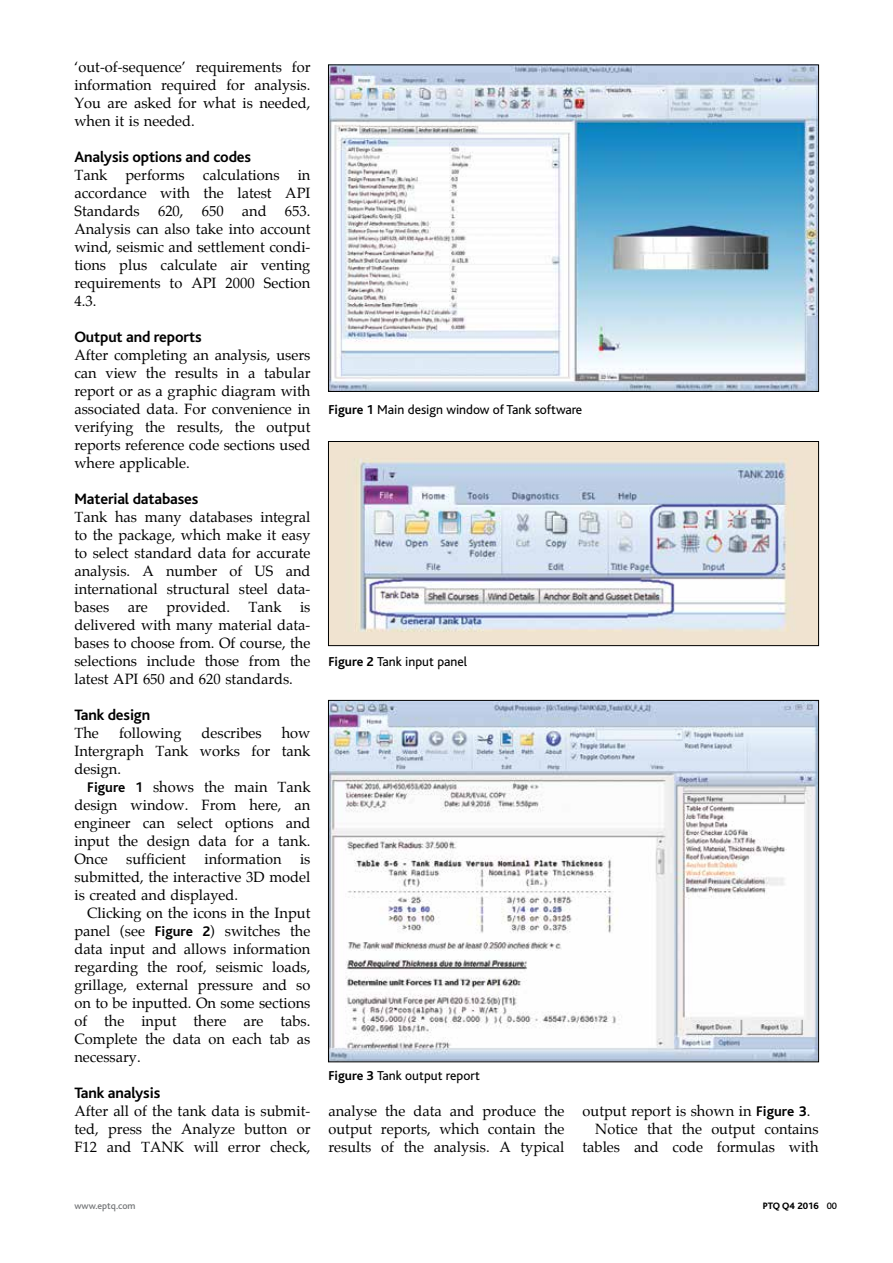
<style>
.page{position:relative;width:893px;height:1263px;background:#fff}
.page>*{position:absolute;margin:0;border:0;box-sizing:border-box;transform-origin:0 0}
.t1{font:700 15.75px "Bliss";letter-spacing:-.01em;color:#000}
.t2{font:14.7px/18px "Palatino";color:#000;text-align:justify}
.t3{font:13.5px "Bliss";color:#000}
.t4{font:500 9.75px "Bliss";color:#757779}
.t5{font:800 9.75px "Bliss";color:#000}
.s1{font-family:"Bliss";font-weight:700}
.s2{font-weight:700}
.s3{font-weight:500}
</style>
<div class="page">
<img style="left:330px;top:67px;width:487px;height:323px">
<div style="left:328px;top:65px;width:491px;height:327px;border:1px solid #000"></div>
<img style="left:330px;top:443px;width:487px;height:201px">
<div style="left:328px;top:441px;width:491px;height:205px;border:1px solid #000"></div>
<img style="left:330px;top:702px;width:487px;height:358px">
<p class="t2" style="left:74px;top:59px;width:238px">‘out-of-sequence’ requirements for information required for analysis.<br>You are asked for what is needed, when it is needed.</p>
<p class="t1" style="left:74px;top:149px;width:178px">Analysis options and codes</p>
<p class="t2" style="left:74px;top:167px;width:238px">Tank performs calculations in accordance with the latest API Standards 620, 650 and 653.<br>Analysis can also take into account wind, seismic and settlement condi&shy;tions plus calculate air venting requirements to API 2000 Section 4.3.</p>
<p class="t1" style="left:74px;top:329px;width:129px">Output and reports</p>
<p class="t2" style="left:74px;top:347px;width:238px">After completing an analysis, users can view the results in a tabular report or as a graphic diagram with associated data. For convenience in verifying the results, the output reports reference code sections used where applicable.</p>
<p class="t1" style="left:74px;top:491px;width:126px">Material databases</p>
<p class="t2" style="left:74px;top:509px;width:238px">Tank has many databases integral to the package, which make it easy to select standard data for accurate analysis. A number of US and international structural steel data&shy;bases</p>
<p class="t2" style="left:128px;top:599px;width:22px">are</p>
<p class="t2" style="left:166px;top:599px;width:65px">provided.</p>
<p class="t2" style="left:249px;top:599px;width:34px">Tank</p>
<p class="t2" style="left:74px;top:599px;width:238px;text-indent:226px">is delivered with many material data&shy;bases to choose from. Of course, the selections include those from the latest API 650 and 620 standards.</p>
<p class="t1" style="left:74px;top:707px;width:77px">Tank design</p>
<p class="t2" style="left:74px;top:725px;width:26px">The</p>
<p class="t2" style="left:119px;top:725px;width:64px">following</p>
<p class="t2" style="left:202px;top:725px;width:61px">describes</p>
<p class="t2" style="left:74px;top:725px;width:238px;text-indent:207px">how Intergraph Tank works for tank design.</p>
<p class="t2" style="left:74px;top:779px;width:238px;text-indent:13px"><span class="s1">Figure 1</span> shows the main Tank design window. From here, an engineer can select options and input the design data for a tank.<br>Once</p>
<p class="t2" style="left:126px;top:851px;width:61px">sufficient</p>
<p class="t2" style="left:204px;top:851px;width:79px">information</p>
<p class="t2" style="left:74px;top:851px;width:238px;text-indent:226px">is submitted, the interactive 3D model is created and displayed.</p>
<p class="t2" style="left:74px;top:905px;width:238px;text-indent:13px">Clicking on the icons in the Input panel (see <span class="s1">Figure 2</span>) switches the data input and allows information regarding the roof, seismic loads, grillage, external pressure and so on to be inputted. On some sections of the input there are tabs.<br>Complete the data on each tab as necessary.</p>
<p class="t1" style="left:74px;top:1085px;width:87px">Tank analysis</p>
<p class="t2" style="left:74px;top:1103px;width:238px">After all of the tank data is submit&shy;ted, press the Analyze button or F12 and TANK will error check,</p>
<p class="t3" style="left:328px;top:402px;width:255px"><span class="s2">Figure 1</span> Main design window of Tank software</p>
<p class="t3" style="left:328px;top:654px;width:140px"><span class="s2">Figure 2</span> Tank input panel</p>
<p class="t3" style="left:328px;top:1068px;width:153px"><span class="s2">Figure 3</span> Tank output report</p>
<p class="t2" style="left:328px;top:1103px;width:238px">analyse the data and produce the output reports, which contain the results of the analysis. A typical</p>
<p class="t2" style="left:582px;top:1103px;width:229px">output report is shown in <span class="s1">Figure 3</span>.</p>
<p class="t2" style="left:595px;top:1121px;width:225px">Notice that the output contains</p>
<p class="t2" style="left:582px;top:1139px;width:238px">tables and code formulas with</p>
<p class="t4" style="left:74px;top:1201px;width:63px">www.eptq.com</p>
<p class="t5" style="left:763px;top:1201px;width:76px">PTQ Q4 2016 <span class="s3">00</span></p>
</div>
